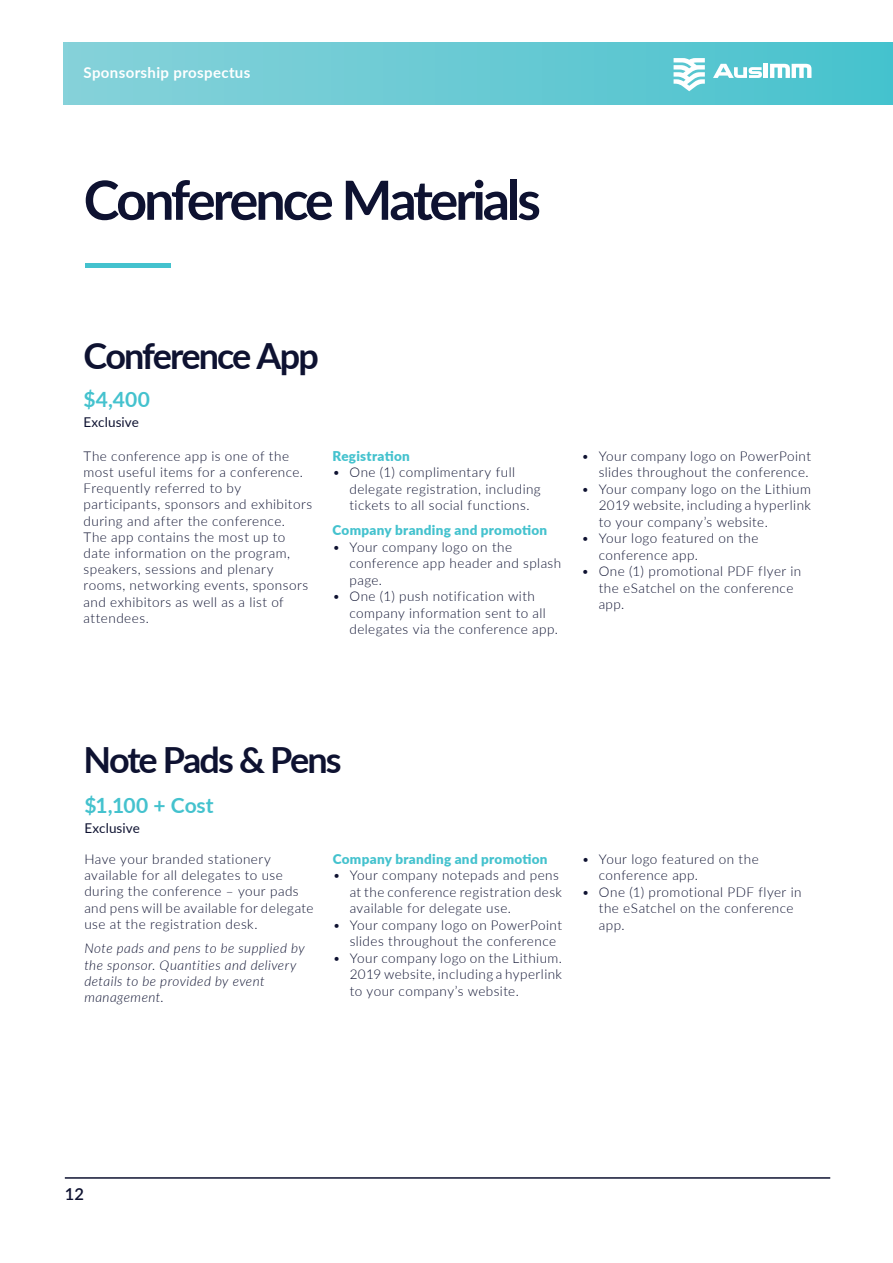
<style>
.page{position:relative;width:893px;height:1263px;background:#fff}
.page>*{position:absolute;margin:0;border:0;box-sizing:border-box;transform-origin:0 0}
.t1{font:700 54px "Lato";letter-spacing:-.06em;color:#0e1231}
.t2{font:700 54px "Lato";color:#44c2ce}
.t3{font:700 36px "Lato";letter-spacing:-.055em;color:#0e1231}
.t4{font:700 21px "Lato";letter-spacing:.005em;color:#44c2ce}
.t5{font:600 16.5px "Lato";color:#0e1231}
.t6{font:700 15px "Lato";letter-spacing:.025em;color:#fff}
.t7{font:300 13.5px/16.5px "Lato";letter-spacing:.035em;color:#0e1231}
.t8{font:italic 300 13.5px/16.4px "Lato";letter-spacing:.035em;color:#0e1231}
.t9{font:900 13.5px "Lato";letter-spacing:.02em;color:#44c2ce}
.t10{font:13.5px "Lato";letter-spacing:.005em;color:#0e1231}
</style>
<div class="page">
<div style="left:64px;top:43px;width:829px;height:61px;background:linear-gradient(to right,#87d1d9,#48c2ce)"></div>
<svg style="left:770px;top:64px;width:41px;height:14px"></svg>
<hr style="left:764px;top:64px;width:4px;height:14px;background:#fff">
<svg style="left:713px;top:64px;width:49px;height:14px"></svg>
<svg style="left:674px;top:58px;width:31px;height:33px"></svg>
<hr style="left:65px;top:1177px;width:765px;height:2px;background:#0e1231">
<p class="t6" style="left:84px;top:61px;width:168px">Sponsorship prospectus</p>
<h1 class="t1" style="left:84px;top:160px;width:459px">Conference Materials</h1>
<h1 class="t2" style="left:84px;top:201px;width:90px">____</h1>
<h2 class="t3" style="left:84px;top:330px;width:237px">Conference App</h2>
<h3 class="t4" style="left:83px;top:383px;width:68px">$4,400</h3>
<p class="t10" style="left:83px;top:412px;width:57px">Exclusive</p>
<p class="t7" style="left:84px;top:447px;width:230px">The conference app is one of the most useful items for a conference.<br>Frequently referred to by participants, sponsors and exhibitors during and after the conference.<br>The app contains the most up to date information on the program, speakers, sessions and plenary rooms, networking events, sponsors and exhibitors as well as a list of attendees.</p>
<p class="t9" style="left:332px;top:446px;width:79px">Registration</p>
<p class="t7" style="left:349px;top:464px;width:193px;text-indent:-17px">• One (1) complimentary full delegate registration, including tickets to all social functions.</p>
<p class="t9" style="left:332px;top:520px;width:216px">Company branding and promotion</p>
<p class="t7" style="left:349px;top:538px;width:213px;text-indent:-17px">• Your company logo on the conference app header and splash page.</p>
<p class="t7" style="left:349px;top:588px;width:210px;text-indent:-17px">• One (1) push notification with company information sent to all delegates via the conference app.</p>
<p class="t7" style="left:582px;top:447px;width:231px;text-align:right">• Your company logo on PowerPoint slides throughout the conference.</p>
<p class="t7" style="left:599px;top:480px;width:214px;text-align:justify;text-indent:-17px">• Your company logo on the Lithium 2019 website, including a hyperlink to your company’s website.</p>
<p class="t7" style="left:599px;top:530px;width:161px;text-indent:-17px">• Your logo featured on the conference app.</p>
<p class="t7" style="left:599px;top:563px;width:204px;text-indent:-17px">• One (1) promotional PDF flyer in the eSatchel on the conference app.</p>
<h2 class="t3" style="left:83px;top:733px;width:260px">Note Pads &amp; Pens</h2>
<h3 class="t4" style="left:84px;top:790px;width:131px">$1,100 + Cost</h3>
<p class="t10" style="left:84px;top:819px;width:57px">Exclusive</p>
<p class="t7" style="left:84px;top:850px;width:231px">Have your branded stationery available for all delegates to use during the conference – your pads and pens will be available for delegate use at the registration desk.</p>
<p class="t8" style="left:84px;top:940px;width:222px">Note pads and pens to be supplied by the sponsor. Quantities and delivery details to be provided by event management.</p>
<p class="t9" style="left:333px;top:849px;width:216px">Company branding and promotion</p>
<p class="t7" style="left:350px;top:867px;width:214px;text-indent:-17px">• Your company notepads and pens at the conference registration desk available for delegate use.</p>
<p class="t7" style="left:350px;top:916px;width:214px;text-indent:-17px">• Your company logo on PowerPoint slides throughout the conference</p>
<p class="t7" style="left:350px;top:949px;width:214px;text-align:justify;text-indent:-17px">• Your company logo on the Lithium.<br>2019 website, including a hyperlink to your company’s website.</p>
<p class="t7" style="left:599px;top:850px;width:161px;text-indent:-17px">• Your logo featured on the conference app.</p>
<p class="t7" style="left:599px;top:883px;width:204px;text-indent:-17px">• One (1) promotional PDF flyer in the eSatchel on the conference app.</p>
<p class="t5" style="left:65px;top:1182px;width:21px">12</p>
</div>
